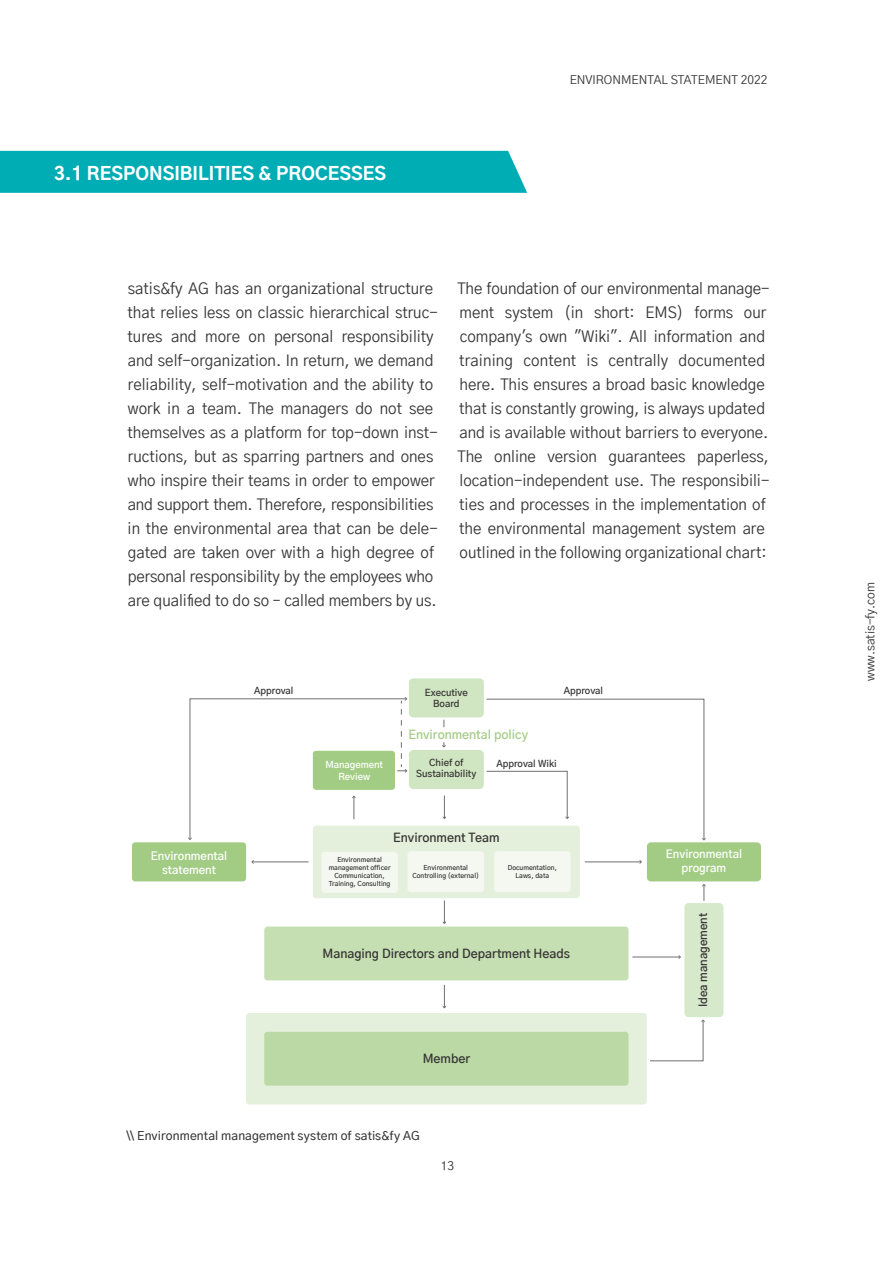
<style>
.page{position:relative;width:893px;height:1263px;background:#fff}
.page>*{position:absolute;margin:0;border:0;box-sizing:border-box;transform-origin:0 0}
.t1{font:800 18px "Gothic A1";color:#fff}
.t2{font:15.75px/24px "Gothic A1";color:#363434;scale:.96 1}
.t3{font:600 12.15px "Gothic A1";color:#363434}
.t4{font:600 12.15px "Gothic A1";color:#a2cc84}
.t5{font:12px "Gothic A1";color:#363434}
.t6{font:500 12px "Gothic A1";letter-spacing:.01em;color:#363434}
.t7{font:600 11.25px/13.5px "Gothic A1";color:#fff;text-align:center}
.t8{font:600 11.25px "Gothic A1";color:#363434}
.t9{font:600 9.45px/11.2px "Gothic A1";color:#363434;text-align:center}
.t10{font:600 9.45px/11.2px "Gothic A1";color:#fff;text-align:center}
.t11{font:600 6.6px/7.9px "Gothic A1";color:#363434;text-align:center}
</style>
<div class="page">
<div style="left:132px;top:842px;width:114px;height:39px;background:#a2cc84;border-radius:3px"></div>
<svg style="left:246px;top:1013px;width:401px;height:91px;background:#cee3be"></svg>
<div style="left:264px;top:926px;width:364px;height:54px;background:#c5dfb2;border-radius:3px"></div>
<div style="left:409px;top:678px;width:75px;height:39px;background:#d0e5c1;border-radius:4px"></div>
<div style="left:409px;top:750px;width:75px;height:39px;background:#d0e5c1;border-radius:4px"></div>
<div style="left:313px;top:826px;width:267px;height:72px;background:#e5f0dc;border-radius:3px"></div>
<div style="left:321px;top:852px;width:77px;height:41px;background:#f4f8f0;border-radius:3px"></div>
<div style="left:407px;top:851px;width:77px;height:41px;background:#f4f8f0;border-radius:3px"></div>
<div style="left:494px;top:851px;width:77px;height:41px;background:#f4f8f0;border-radius:3px"></div>
<div style="left:647px;top:842px;width:114px;height:39px;background:#a2cc84;border-radius:4px"></div>
<div style="left:684px;top:903px;width:39px;height:114px;background:#d7e9cb;border-radius:4px"></div>
<svg style="left:486px;top:698px;width:219px;height:142px"></svg>
<svg style="left:650px;top:1019px;width:55px;height:43px"></svg>
<hr style="left:252px;top:861px;width:57px;height:1px;background:#706f6f">
<hr style="left:585px;top:861px;width:56px;height:1px;background:#706f6f">
<hr style="left:632px;top:956px;width:48px;height:1px;background:#706f6f">
<svg style="left:702px;top:884px;width:3px;height:17px"></svg>
<svg style="left:443px;top:900px;width:3px;height:24px"></svg>
<svg style="left:443px;top:795px;width:3px;height:24px"></svg>
<svg style="left:188px;top:697px;width:219px;height:143px"></svg>
<svg style="left:442px;top:742px;width:3px;height:6px"></svg>
<svg style="left:443px;top:985px;width:3px;height:23px"></svg>
<div style="left:0;top:151px;width:527px;height:42px;background:#00adb5"></div>
<p class="t1" style="left:54px;top:159px;width:333px">3.1 RESPONSIBILITIES &amp; PROCESSES</p>
<p class="t5" style="left:570px;top:71px;width:199px">ENVIRONMENTAL STATEMENT 2022</p>
<p class="t2" style="left:128px;top:276px;width:325px">satis&amp;fy AG has an organizational structure that relies less on classic hierarchical struc&shy;tures and more on personal responsibility and self-organization. In return, we demand reliability, self-motivation and the ability to work in a team. The managers do not see themselves as a platform for top-down inst&shy;ructions, but as sparring partners and ones who inspire their teams in order to empower and support them. Therefore, responsibilities in the environmental area that can be dele&shy;gated are taken over with a high degree of personal responsibility by the employees who are qualified to do so – called members by us.</p>
<p class="t2" style="left:457px;top:276px;width:326px">The foundation of our environmental manage&shy;ment system (in short: EMS) forms our company's own "Wiki". All information and training content is centrally documented here. This ensures a broad basic knowledge that is constantly growing, is always updated and is available without barriers to everyone.<br>The online version guarantees paperless, location-independent use. The responsibili&shy;ties and processes in the implementation of the environmental management system are outlined in the following organizational chart:</p>
<p class="t9" style="left:254px;top:685px;width:41px">Approval</p>
<p class="t9" style="left:564px;top:685px;width:41px">Approval</p>
<p class="t9" style="left:425px;top:686px;width:44px">Executive<br>Board</p>
<p class="t7" style="left:151px;top:849px;width:78px">Environmental statement</p>
<p class="t10" style="left:325px;top:759px;width:59px">Management<br>Review</p>
<p class="t4" style="left:408px;top:725px;width:121px">Environmental policy</p>
<p class="t9" style="left:416px;top:756px;width:62px">Chief of<br>Sustainability</p>
<p class="t9" style="left:496px;top:757px;width:62px">Approval Wiki</p>
<p class="t3" style="left:393px;top:828px;width:108px">Environment Team</p>
<p class="t11" style="left:329px;top:855px;width:63px">Environmental management officer<br>Communication,<br>Training, Consulting</p>
<p class="t11" style="left:412px;top:863px;width:68px">Environmental<br>Controlling (external)</p>
<p class="t11" style="left:508px;top:863px;width:51px">Documentation,<br>Laws, data</p>
<p class="t3" style="left:323px;top:944px;width:249px">Managing Directors and Department Heads</p>
<p class="t3" style="left:423px;top:1049px;width:49px">Member</p>
<p class="t6" style="left:126px;top:1126px;width:295px">\\ Environmental management system of satis&amp;fy AG</p>
<p class="t5" style="left:441px;top:1157px;width:15px">13</p>
<p class="t7" style="left:666px;top:847px;width:78px">Environmental program</p>
<p class="t8" style="left:694px;top:1007px;width:96px;rotate:-90deg">Idea management</p>
<p class="t5" style="left:861px;top:681px;width:100px;rotate:-90deg">www.satis-fy.com</p>
</div>
